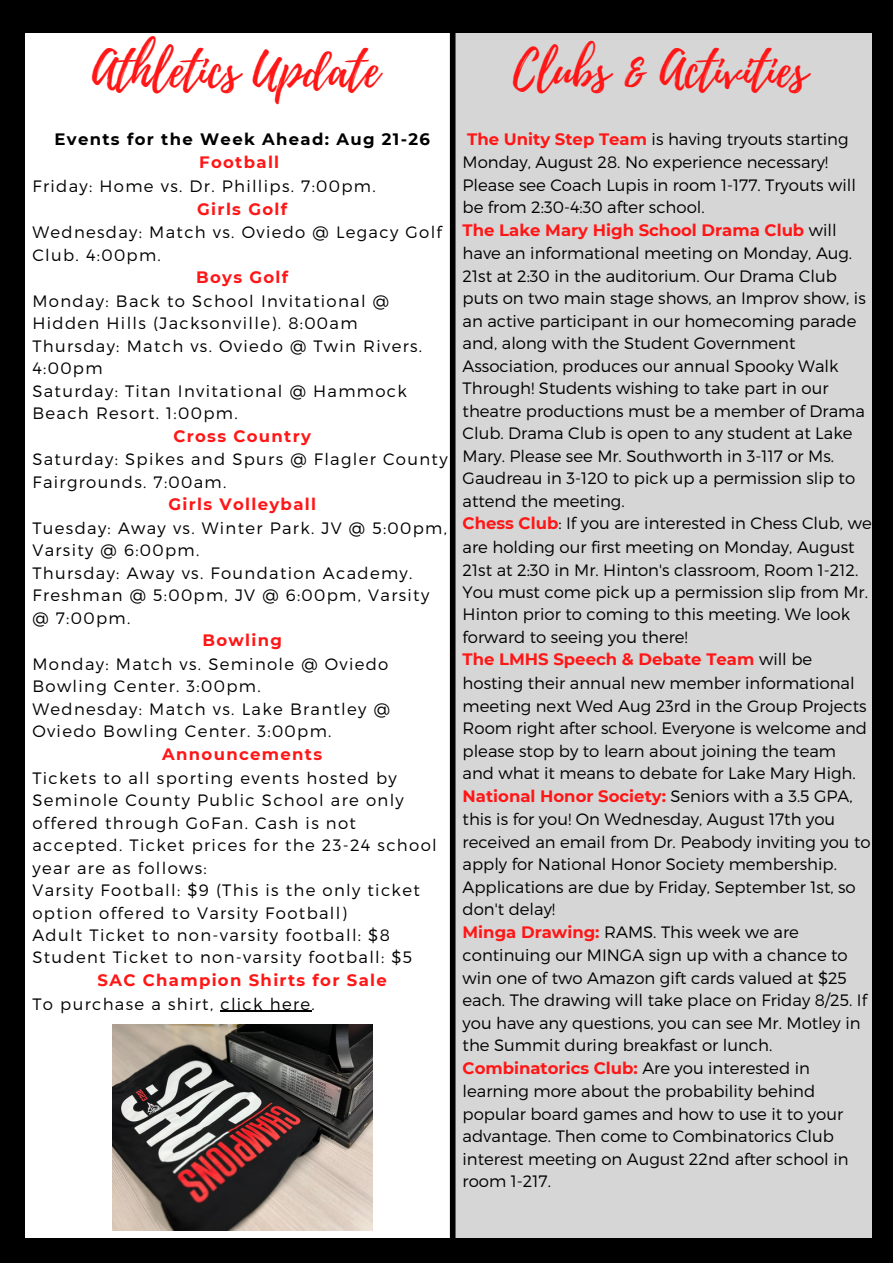
<style>
.page{position:relative;width:893px;height:1264px;background:#fff}
.page>*{position:absolute;margin:0;border:0;box-sizing:border-box;transform-origin:0 0}
.t1{font:48px "Playlist Script";color:#ff1616}
.t2{font:300 16.5px/22.6px "Montserrat";color:#000}
.t3{font:300 16.5px/22.5px "Montserrat";letter-spacing:.08em;color:#000}
.t4{font:700 16.5px "Montserrat";letter-spacing:.08em;color:#ff1616}
.t5{font:700 16.5px "Montserrat";letter-spacing:.08em;color:#000}
.s1{font-weight:700;color:#ff1616}
</style>
<div class="page">
<div style="left:0;top:0;width:892px;height:1262px;background:#000"></div>
<div style="left:25px;top:33px;width:846px;height:1204px;background:#fff"></div>
<div style="left:452px;top:33px;width:419px;height:1204px;background:#d6d6d6"></div>
<div style="left:450px;top:32px;width:5px;height:1227px;background:#000"></div>
<img style="left:112px;top:1024px;width:260px;height:206px">
<hr style="left:220px;top:1010px;width:91px;height:1px;background:#000">
<p class="t1" style="left:92px;top:36px;width:288px">Athletics Update</p>
<p class="t1" style="left:513px;top:36px;width:295px">Clubs &amp; Activities</p>
<p class="t2" style="left:462px;top:127px;width:395px"><span class="s1">The Unity Step Team</span> is having tryouts starting Monday, August 28. No experience necessary!<br>Please see Coach Lupis in room 1-177. Tryouts will be from 2:30-4:30 after school.</p>
<p class="t2" style="left:462px;top:218px;width:404px"><span class="s1">The Lake Mary High School Drama Club</span> will have an informational meeting on Monday, Aug.<br>21st at 2:30 in the auditorium. Our Drama Club puts on two main stage shows, an Improv show, is an active participant in our homecoming parade and, along with the Student Government Association, produces our annual Spooky Walk Through! Students wishing to take part in our theatre productions must be a member of Drama Club. Drama Club is open to any student at Lake Mary. Please see Mr. Southworth in 3-117 or Ms.<br>Gaudreau in 3-120 to pick up a permission slip to attend the meeting.</p>
<p class="t2" style="left:462px;top:511px;width:410px"><span class="s1">Chess Club</span>: If you are interested in Chess Club, we are holding our first meeting on Monday, August 21st at 2:30 in Mr. Hinton's classroom, Room 1-212.<br>You must come pick up a permission slip from Mr.<br>Hinton prior to coming to this meeting. We look forward to seeing you there!</p>
<p class="t2" style="left:462px;top:647px;width:406px"><span class="s1">The LMHS Speech &amp; Debate Team</span> will be hosting their annual new member informational meeting next Wed Aug 23rd in the Group Projects Room right after school. Everyone is welcome and please stop by to learn about joining the team and what it means to debate for Lake Mary High.</p>
<p class="t2" style="left:462px;top:783px;width:409px"><span class="s1">National Honor Society:</span> Seniors with a 3.5 GPA, this is for you! On Wednesday, August 17th you received an email from Dr. Peabody inviting you to apply for National Honor Society membership.<br>Applications are due by Friday, September 1st, so don't delay!</p>
<p class="t2" style="left:462px;top:919px;width:406px"><span class="s1">Minga Drawing:</span> RAMS. This week we are continuing our MINGA sign up with a chance to win one of two Amazon gift cards valued at $25 each. The drawing will take place on Friday 8/25. If you have any questions, you can see Mr. Motley in the Summit during breakfast or lunch.</p>
<p class="t2" style="left:462px;top:1055px;width:387px"><span class="s1">Combinatorics Club:</span> Are you interested in learning more about the probability behind popular board games and how to use it to your advantage. Then come to Combinatorics Club interest meeting on August 22nd after school in room 1-217.</p>
<p class="t5" style="left:54px;top:129px;width:377px">Events for the Week Ahead: Aug 21-26</p>
<p class="t4" style="left:199px;top:152px;width:81px">Football</p>
<p class="t3" style="left:32px;top:174px;width:345px">Friday: Home vs. Dr. Phillips. 7:00pm.</p>
<p class="t4" style="left:197px;top:198px;width:91px">Girls Golf</p>
<p class="t3" style="left:32px;top:220px;width:411px">Wednesday: Match vs. Oviedo @ Legacy Golf<br>Club. 4:00pm.</p>
<p class="t4" style="left:196px;top:267px;width:94px">Boys Golf</p>
<p class="t3" style="left:32px;top:289px;width:358px">Monday: Back to School Invitational @<br>Hidden Hills (Jacksonville). 8:00am</p>
<p class="t3" style="left:32px;top:334px;width:391px">Thursday: Match vs. Oviedo @ Twin Rivers.<br>4:00pm</p>
<p class="t3" style="left:32px;top:379px;width:376px">Saturday: Titan Invitational @ Hammock<br>Beach Resort. 1:00pm.</p>
<p class="t4" style="left:173px;top:425px;width:139px">Cross Country</p>
<p class="t3" style="left:32px;top:447px;width:416px">Saturday: Spikes and Spurs @ Flagler County<br>Fairgrounds. 7:00am.</p>
<p class="t4" style="left:168px;top:494px;width:149px">Girls Volleyball</p>
<p class="t3" style="left:32px;top:516px;width:416px">Tuesday: Away vs. Winter Park. JV @ 5:00pm,<br>Varsity @ 6:00pm.</p>
<p class="t3" style="left:32px;top:561px;width:398px">Thursday: Away vs. Foundation Academy.<br>Freshman @ 5:00pm, JV @ 6:00pm, Varsity @ 7:00pm.</p>
<p class="t4" style="left:202px;top:630px;width:81px">Bowling</p>
<p class="t3" style="left:32px;top:652px;width:357px">Monday: Match vs. Seminole @ Oviedo<br>Bowling Center. 3:00pm.</p>
<p class="t3" style="left:32px;top:697px;width:359px">Wednesday: Match vs. Lake Brantley @<br>Oviedo Bowling Center. 3:00pm.</p>
<p class="t4" style="left:162px;top:744px;width:161px">Announcements</p>
<p class="t3" style="left:32px;top:765px;width:406px">Tickets to all sporting events hosted by Seminole County Public School are only offered through GoFan. Cash is not accepted. Ticket prices for the 23-24 school year are as follows:</p>
<p class="t3" style="left:32px;top:878px;width:389px">Varsity Football: $9 (This is the only ticket option offered to Varsity Football)</p>
<p class="t3" style="left:32px;top:923px;width:359px">Adult Ticket to non-varsity football: $8</p>
<p class="t3" style="left:32px;top:945px;width:381px">Student Ticket to non-varsity football: $5</p>
<p class="t4" style="left:98px;top:970px;width:291px">SAC Champion Shirts for Sale</p>
<p class="t3" style="left:32px;top:991px;width:284px">To purchase a shirt, click here.</p>
</div>
